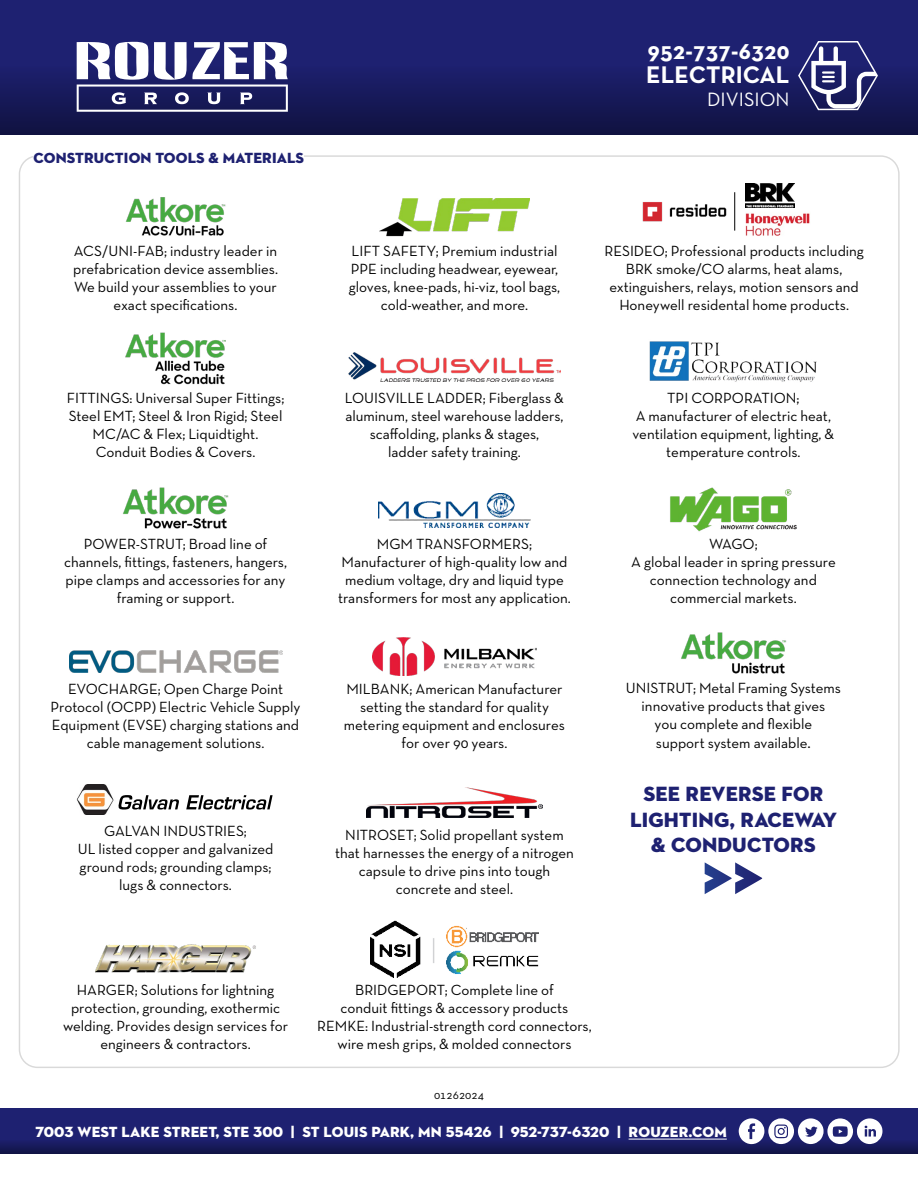
<style>
.page{position:relative;width:918px;height:1188px;background:#fff}
.page>*{position:absolute;margin:0;border:0;box-sizing:border-box;transform-origin:0 0}
.t1{font:700 24.45px/24.6px "Neutra Text TF";color:#fff}
.t2{font:21px/25.2px "Neutraface 2 Display Titling";letter-spacing:.01em;color:#1e2171;text-align:center}
.t3{font:19.65px "Neutra Text TF";color:#fff}
.t4{font:15px/18px "Neutra Text TF";color:#000;text-align:center}
.t5{font:15px "Neutraface 2 Display Titling";letter-spacing:.01em;color:#fff}
.t6{font:15px "Neutraface 2 Display Titling";letter-spacing:.01em;color:#1e2171}
.t7{font:12px "Neutra Text TF";color:#000}
.s1{font-size:16.5px}
</style>
<div class="page">
<div style="left:0;top:0;width:918px;height:135px;background:#1e2171"></div>
<div style="left:0;top:44px;width:918px;height:91px;background:linear-gradient(to bottom,#21247a,#101242)"></div>
<svg style="left:77px;top:42px;width:211px;height:69px"></svg>
<div style="left:0;top:1109px;width:918px;height:45px;background:#1e2171"></div>
<svg style="left:0;top:1138px;width:918px;height:16px"></svg>
<hr style="left:629px;top:1139px;width:98px;height:1px;background:#fff">
<svg style="left:739px;top:1118px;width:143px;height:26px"></svg>
<svg style="left:797px;top:41px;width:82px;height:70px"></svg>
<img style="left:367px;top:787px;width:175px;height:31px">
<img style="left:370px;top:921px;width:169px;height:57px">
<img style="left:95px;top:944px;width:161px;height:29px">
<img style="left:76px;top:785px;width:38px;height:30px">
<svg style="left:118px;top:795px;width:155px;height:15px"></svg>
<svg style="left:705px;top:862px;width:57px;height:32px"></svg>
<img style="left:348px;top:352px;width:213px;height:29px">
<img style="left:125px;top:333px;width:101px;height:52px">
<img style="left:649px;top:341px;width:168px;height:41px">
<img style="left:378px;top:494px;width:153px;height:33px">
<img style="left:123px;top:487px;width:106px;height:42px">
<img style="left:670px;top:487px;width:127px;height:45px">
<img style="left:373px;top:638px;width:163px;height:37px">
<img style="left:69px;top:650px;width:213px;height:22px">
<img style="left:681px;top:632px;width:106px;height:42px">
<img style="left:379px;top:199px;width:151px;height:38px">
<img style="left:125px;top:197px;width:101px;height:39px">
<img style="left:746px;top:184px;width:48px;height:24px">
<img style="left:746px;top:213px;width:64px;height:23px">
<hr style="left:734px;top:192px;width:1px;height:39px;background:#000">
<img style="left:642px;top:202px;width:85px;height:20px">
<p class="t6" style="left:34px;top:148px;width:272px">CONSTRUCTION TOOLS &amp; MATERIALS</p>
<h1 class="t1" style="left:646px;top:37px;width:145px">952-737-6320<br>ELECTRICAL</h1>
<h3 class="t3" style="left:707px;top:87px;width:84px">DIVISION</h3>
<p class="t4" style="left:73px;top:242px;width:206px">ACS/UNI-FAB; industry leader in prefabrication device assemblies.<br>We build your assemblies to your exact specifications.</p>
<p class="t4" style="left:604px;top:242px;width:261px">RESIDEO; Professional products including BRK smoke/CO alarms, heat alams, extinguishers, relays, motion sensors and Honeywell residental home products.</p>
<p class="t4" style="left:349px;top:242px;width:213px">LIFT SAFETY; Premium industrial<br>PPE including headwear, eyewear, gloves, knee-pads, hi-viz, tool bags, cold-weather, and more.</p>
<p class="t4" style="left:67px;top:388px;width:219px">FITTINGS: Universal Super Fittings;<br>Steel EMT; Steel &amp; Iron Rigid; Steel<br>MC/AC &amp; Flex; Liquidtight.<br>Conduit Bodies &amp; Covers.</p>
<p class="t4" style="left:633px;top:388px;width:203px">TPI CORPORATION;<br>A manufacturer of electric heat, ventilation equipment, lighting, &amp; temperature controls.</p>
<p class="t4" style="left:345px;top:388px;width:221px">LOUISVILLE LADDER; Fiberglass &amp; aluminum, steel warehouse ladders, scaffolding, planks &amp; stages,<br>ladder safety training.</p>
<p class="t4" style="left:64px;top:535px;width:225px">POWER-STRUT; Broad line of channels, fittings, fasteners, hangers, pipe clamps and accessories for any framing or support.</p>
<p class="t4" style="left:631px;top:535px;width:206px">WAGO;<br>A global leader in spring pressure connection technology and commercial markets.</p>
<p class="t4" style="left:338px;top:535px;width:234px">MGM TRANSFORMERS; Manufacturer of high-quality low and medium voltage, dry and liquid type transformers for most any application.</p>
<p class="t4" style="left:51px;top:680px;width:251px">EVOCHARGE; Open Charge Point Protocol (OCPP) Electric Vehicle Supply Equipment (EVSE) charging stations and cable management solutions.</p>
<p class="t4" style="left:626px;top:678px;width:217px">UNISTRUT; Metal Framing Systems innovative products that gives<br>you complete and flexible</p>
<p class="t4" style="left:344px;top:680px;width:223px">MILBANK; American Manufacturer setting the standard for quality metering equipment and enclosures for over 90 years.</p>
<p class="t4" style="left:656px;top:734px;width:157px">support system available<span class="s1">.</span></p>
<p class="t4" style="left:78px;top:821px;width:197px">GALVAN INDUSTRIES;<br>UL listed copper and galvanized ground rods; grounding clamps; lugs &amp; connectors.</p>
<p class="t4" style="left:335px;top:826px;width:240px">NITROSET; Solid propellant system that harnesses the energy of a nitrogen capsule to drive pins into tough concrete and steel.</p>
<p class="t4" style="left:63px;top:981px;width:227px">HARGER; Solutions for lightning protection, grounding, exothermic welding. Provides design services for engineers &amp; contractors.</p>
<p class="t4" style="left:317px;top:981px;width:276px">BRIDGEPORT; Complete line of<br>conduit fittings &amp; accessory products REMKE: Industrial-strength cord connectors, wire mesh grips, &amp; molded connectors</p>
<p class="t7" style="left:434px;top:1087px;width:51px">01262024</p>
<h2 class="t2" style="left:630px;top:782px;width:208px">SEE REVERSE FOR<br>LIGHTING, RACEWAY &amp; CONDUCTORS</h2>
<p class="t5" style="left:36px;top:1123px;width:693px">7003 WEST LAKE STREET, STE 300 | ST LOUIS PARK, MN 55426 | 952-737-6320 | ROUZER.COM</p>
</div>
